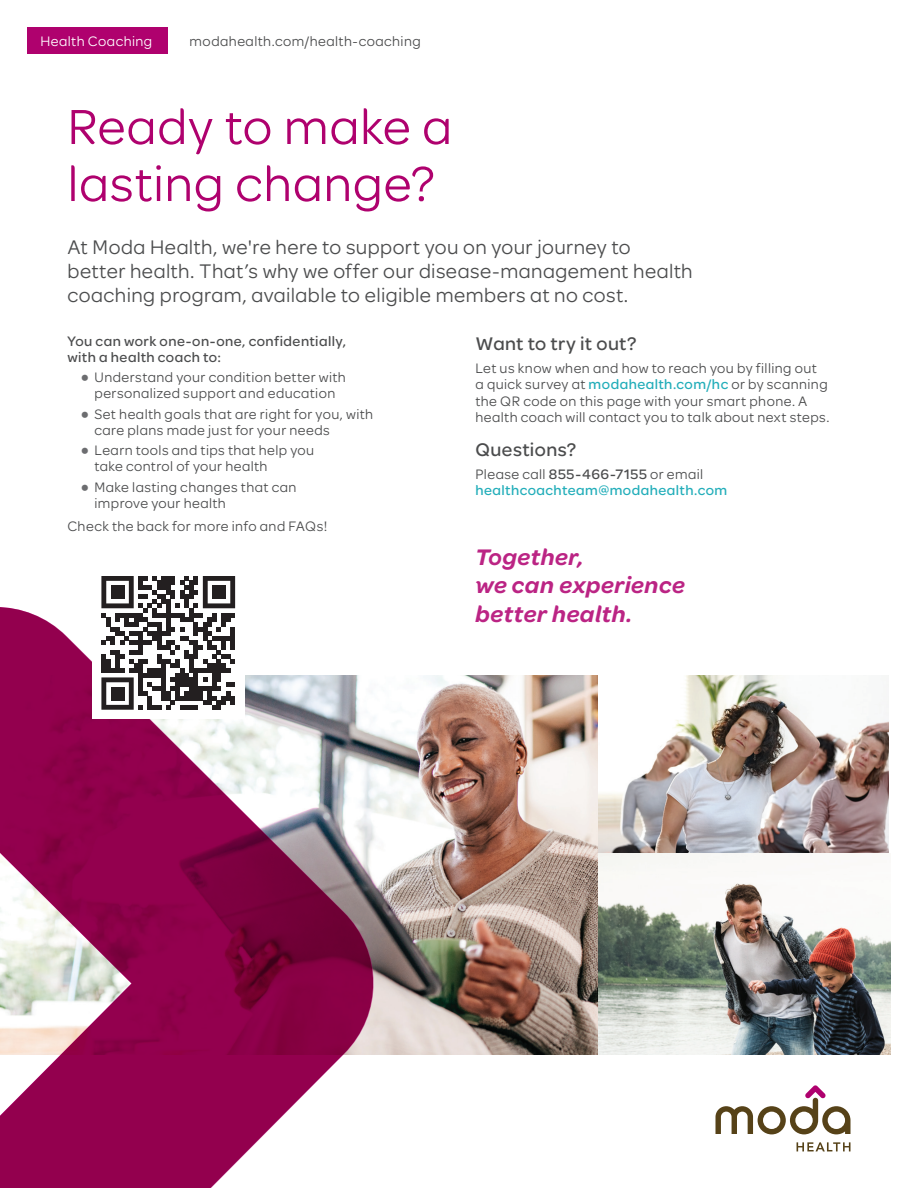
<style>
.page{position:relative;width:918px;height:1188px;background:#fff}
.page>*{position:absolute;margin:0;border:0;box-sizing:border-box;transform-origin:0 0}
.t1{font:52.5px/57px "Omnes Moda";letter-spacing:.015em;color:#af016e}
.t2{font:italic 600 24px/28.5px "Omnes Moda";letter-spacing:.02em;color:#bb2484}
.t3{font:21px/24px "Omnes Moda";letter-spacing:.02em;color:#4b4c4d}
.t4{font:500 19.5px "Omnes Moda";letter-spacing:.02em;color:#4b4c4d}
.t5{font:14.7px/16.2px "Omnes Moda";letter-spacing:.03em;color:#4b4c4d}
.t6{font:500 14.7px/16.2px "Omnes Moda";letter-spacing:.03em;color:#23aeba}
.t7{font:500 14.7px/16.2px "Omnes Moda";letter-spacing:.03em;color:#4b4c4d}
.t8{font:14.7px "Omnes Moda";letter-spacing:.03em;color:#fff}
.s1{font-weight:700;font-size:21px;color:#6c6d70}
.s2{font-weight:500;color:#23aeba}
.s3{font-weight:400;color:#4b4c4d}
.s4{color:#4b4c4d}
</style>
<div class="page">
<img style="left:597px;top:675px;width:292px;height:178px">
<img style="left:597px;top:853px;width:294px;height:201px">
<img style="left:374px;top:675px;width:223px;height:379px">
<svg style="left:0;top:607px;width:373px;height:581px;fill:#93004e"></svg>
<div style="left:27px;top:27px;width:140px;height:27px;background:#af016e"></div>
<svg style="left:797px;top:1142px;width:53px;height:9px"></svg>
<svg style="left:716px;top:1085px;width:134px;height:49px"></svg>
<div style="left:92px;top:567px;width:152px;height:152px;background:#fff"></div>
<svg style="left:101px;top:576px;width:134px;height:134px"></svg>
<div style="left:111px;top:585px;width:13px;height:14px;background:#231f20"></div>
<div style="left:212px;top:585px;width:14px;height:14px;background:#231f20"></div>
<div style="left:111px;top:687px;width:13px;height:13px;background:#231f20"></div>
<p class="t8" style="left:40px;top:31px;width:113px">Health Coaching</p>
<p class="t5" style="left:190px;top:32px;width:233px">modahealth.com/health-coaching</p>
<h1 class="t1" style="left:68px;top:95px;width:386px">Ready to make a lasting change?</h1>
<h3 class="t3" style="left:68px;top:234px;width:627px">At Moda Health, we're here to support you on your journey to better health. That’s why we offer our disease-management health coaching program, available to eligible members at no cost.</h3>
<p class="t7" style="left:68px;top:332px;width:280px">You can work one-on-one, confidentially, with a health coach to:</p>
<p class="t5" style="left:81px;top:368px;width:266px;text-align:center"><span class="s1">•</span> Understand your condition better with personalized support and education</p>
<p class="t5" style="left:94px;top:405px;width:280px;text-indent:-14px"><span class="s1">•</span> Set health goals that are right for you, with care plans made just for your needs</p>
<p class="t5" style="left:94px;top:441px;width:221px;text-indent:-14px"><span class="s1">•</span> Learn tools and tips that help you take control of your health</p>
<p class="t5" style="left:94px;top:478px;width:203px;text-indent:-14px"><span class="s1">•</span> Make lasting changes that can improve your health</p>
<p class="t5" style="left:68px;top:517px;width:261px">Check the back for more info and FAQs!</p>
<h3 class="t4" style="left:475px;top:330px;width:162px">Want to try it out?</h3>
<p class="t5" style="left:475px;top:360px;width:355px">Let us know when and how to reach you by filling out<br>a quick survey at <span class="s2">modahealth.com/hc</span> or by scanning the QR code on this page with your smart phone. A health coach will contact you to talk about next steps.</p>
<h3 class="t4" style="left:475px;top:436px;width:102px">Questions?</h3>
<p class="t6" style="left:475px;top:465px;width:253px"><span class="s3">Please call</span> <span class="s4">855-466-7155</span> <span class="s3">or email </span>healthcoachteam@modahealth.com</p>
<h2 class="t2" style="left:475px;top:542px;width:211px">Together,<br>we can experience better health.</h2>
</div>
